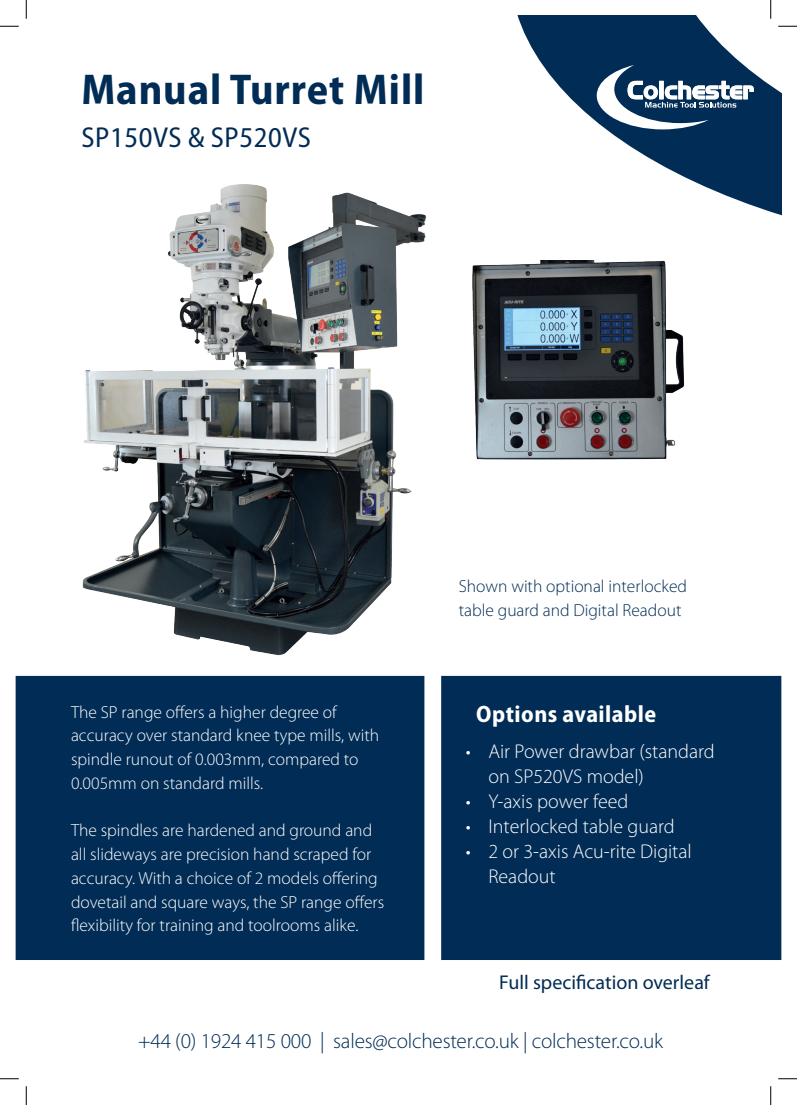
<style>
.page{position:relative;width:797px;height:1105px;background:#fff}
.page>*{position:absolute;margin:0;border:0;box-sizing:border-box;transform-origin:0 0}
.t1{font:700 semi-condensed 43.38px "Myriad Pro";letter-spacing:.02em;color:#002c55}
.t2{font:semi-condensed 28.88px "Myriad Pro";letter-spacing:.02em;color:#002c55}
.t3{font:700 semi-condensed 23.75px "Myriad Pro";letter-spacing:.02em;color:#fff}
.t4{font:300 21.25px "Myriad Pro";letter-spacing:-.01em;color:#002c55}
.t5{font:300 20px/25px "Myriad Pro";color:#fff}
.t6{font:20px "Myriad Pro";color:#002c55}
.t7{font:300 17.5px/23.8px "Myriad Pro";color:#fff}
.t8{font:300 17.5px/23.8px "Myriad Pro";color:#002c55}
</style>
<div class="page">
<div style="left:16px;top:676px;width:408px;height:283px;background:#002c55"></div>
<div style="left:16px;top:676px;width:408px;height:284px;border:1px solid #002c55"></div>
<svg style="left:517px;top:16px;width:264px;height:199px"></svg>
<svg style="left:596px;top:65px;width:157px;height:64px"></svg>
<img style="left:82px;top:184px;width:344px;height:472px">
<img style="left:472px;top:260px;width:213px;height:200px">
<div style="left:442px;top:676px;width:338px;height:283px;background:#002c55"></div>
<div style="left:441px;top:676px;width:340px;height:284px;border:1px solid #002c55"></div>
<svg style="left:0;top:25px;width:19px;height:2px"></svg>
<svg style="left:778px;top:25px;width:19px;height:2px"></svg>
<svg style="left:0;top:1078px;width:19px;height:1px"></svg>
<svg style="left:778px;top:1078px;width:19px;height:1px"></svg>
<svg style="left:25px;top:0;width:2px;height:19px"></svg>
<svg style="left:25px;top:1086px;width:2px;height:19px"></svg>
<svg style="left:770px;top:0;width:1px;height:19px"></svg>
<svg style="left:770px;top:1086px;width:1px;height:19px"></svg>
<h1 class="t1" style="left:81px;top:61px;width:344px">Manual Turret Mill</h1>
<h2 class="t2" style="left:82px;top:122px;width:231px">SP150VS &amp; SP520VS</h2>
<p class="t7" style="left:71px;top:700px;width:310px">The SP range offers a higher degree of accuracy over standard knee type mills, with spindle runout of 0.003mm, compared to 0.005mm on standard mills.</p>
<p class="t7" style="left:71px;top:819px;width:315px">The spindles are hardened and ground and all slideways are precision hand scraped for accuracy. With a choice of 2 models offering dovetail and square ways, the SP range offers flexibility for training and toolrooms alike.</p>
<p class="t8" style="left:459px;top:575px;width:230px">Shown with optional interlocked table guard and Digital Readout</p>
<h3 class="t3" style="left:476px;top:699px;width:181px">Options available</h3>
<p class="t5" style="left:488px;top:739px;width:228px;text-indent:-22px">• Air Power drawbar (standard on SP520VS model)</p>
<p class="t5" style="left:466px;top:789px;width:164px">• Y-axis power feed</p>
<p class="t5" style="left:466px;top:814px;width:210px">• Interlocked table guard</p>
<p class="t5" style="left:488px;top:839px;width:205px;text-indent:-22px">• 2 or 3-axis Acu-rite Digital<br>Readout</p>
<p class="t6" style="left:499px;top:969px;width:212px">Full specification overleaf</p>
<p class="t4" style="left:138px;top:1029px;width:526px">+44 (0) 1924 415 000 | sales@colchester.co.uk | colchester.co.uk</p>
</div>
